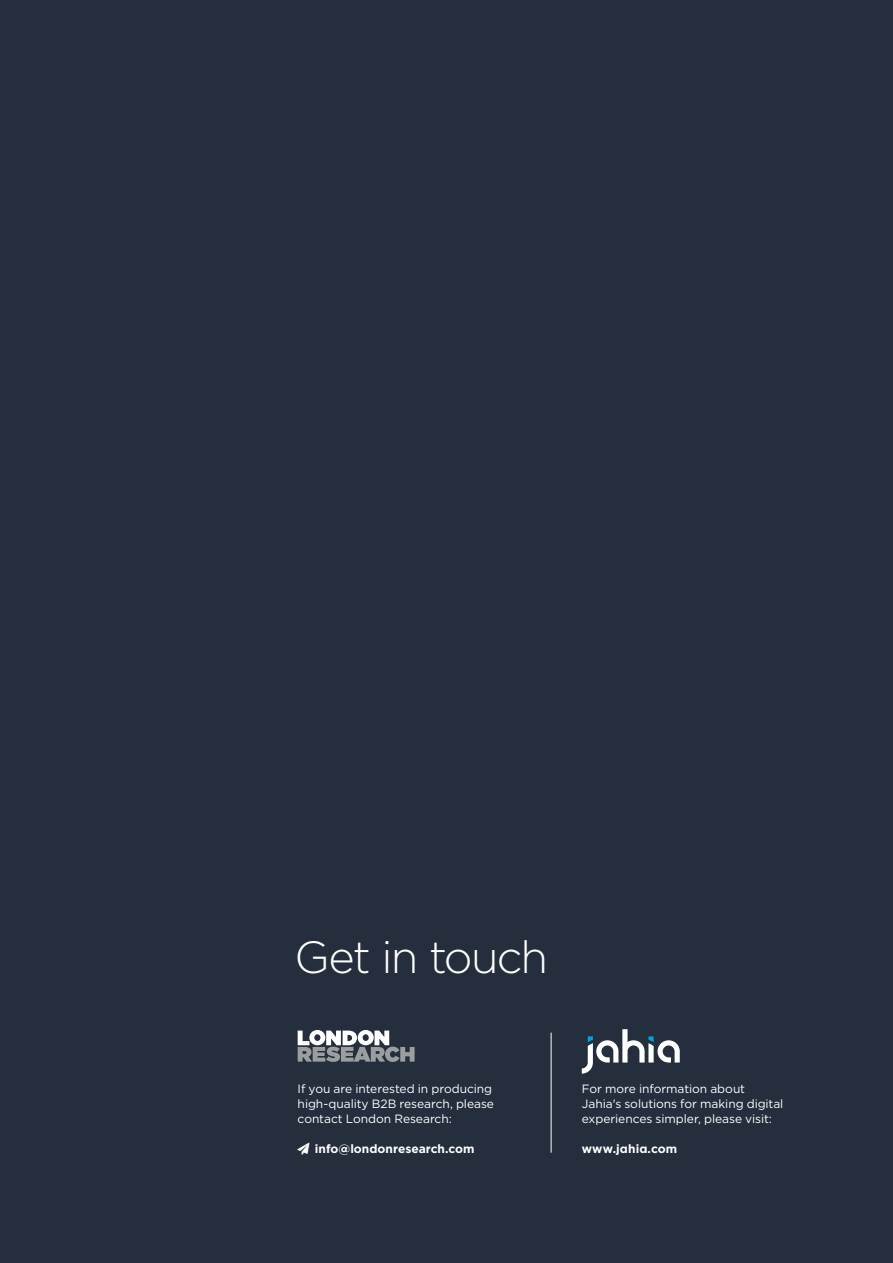
<style>
.page{position:relative;width:893px;height:1263px;background:#242e3d}
.page>*{position:absolute;margin:0;border:0;box-sizing:border-box;transform-origin:0 0}
.t1{font:300 45px "Gotham";letter-spacing:-.045em;color:#fff}
.t2{font:12px/15px "Gotham";letter-spacing:-.005em;color:#fff}
.t3{font:700 12px "Gotham";color:#fff}
</style>
<div class="page">
<hr style="left:551px;top:1033px;width:1px;height:120px;background:#fff">
<svg style="left:298px;top:1030px;width:117px;height:32px"></svg>
<svg style="left:582px;top:1029px;width:98px;height:45px"></svg>
<h1 class="t1" style="left:294px;top:928px;width:255px">Get in touch</h1>
<p class="t2" style="left:298px;top:1081px;width:198px">If you are interested in producing high-quality B2B research, please contact London Research:</p>
<p class="t3" style="left:298px;top:1140px;width:178px">➢ info@londonresearch.com</p>
<p class="t2" style="left:582px;top:1081px;width:203px">For more information about<br>Jahia's solutions for making digital experiences simpler, please visit:</p>
<p class="t3" style="left:582px;top:1140px;width:97px">www.jahia.com</p>
</div>
